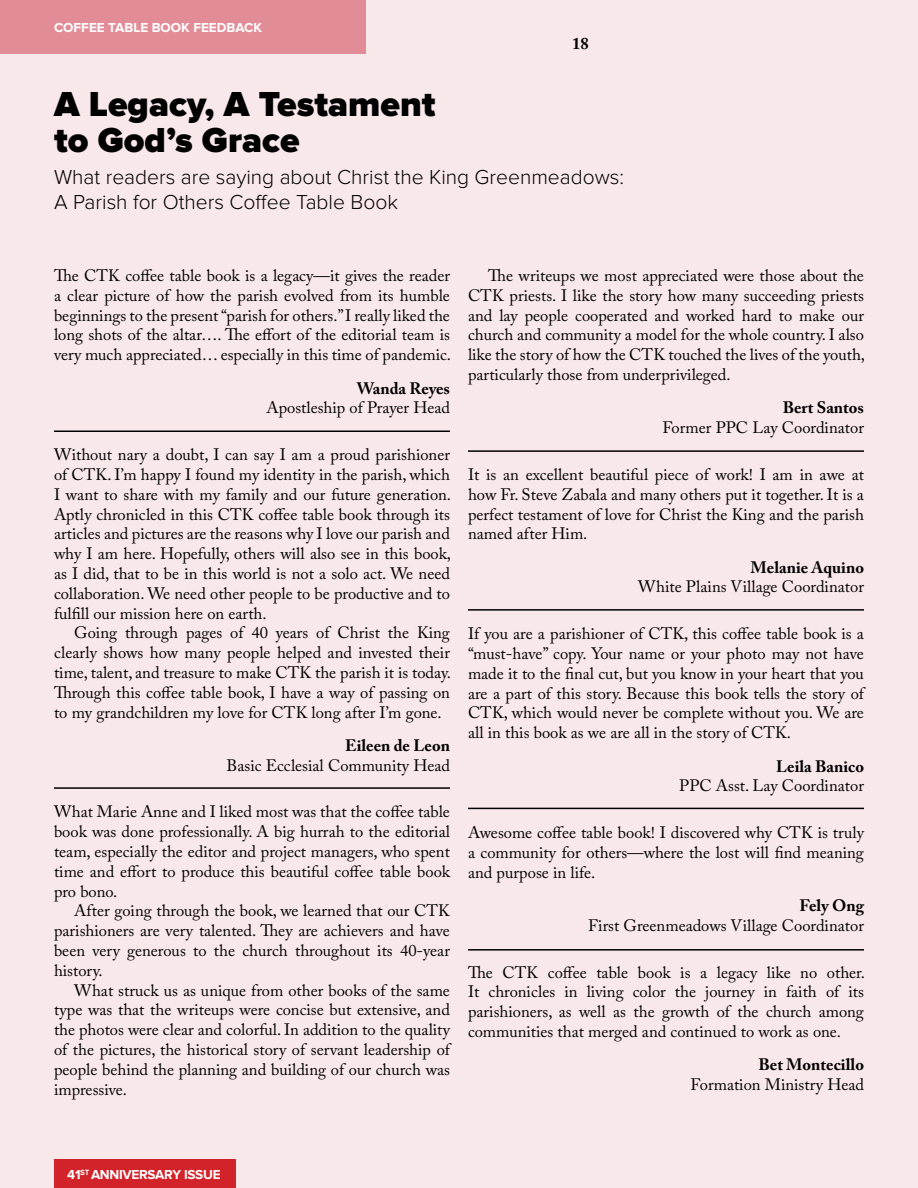
<style>
.page{position:relative;width:918px;height:1188px;background:#f9e8ea}
.page>*{position:absolute;margin:0;border:0;box-sizing:border-box;transform-origin:0 0}
.t1{font:900 36px/36px "Proxima Nova";color:#000}
.t2{font:300 21px/25.2px "Proxima Nova";color:#000}
.t3{font:16.5px/19.8px "Adobe Caslon Pro";color:#000;text-align:justify}
.t4{font:700 16.5px "Adobe Caslon Pro";color:#000}
.t5{font:700 13.5px "Proxima Nova";color:#fff}
.t6{font:700 13.5px "Proxima Nova";letter-spacing:-.02em;color:#fff}
</style>
<div class="page">
<div style="left:54px;top:1160px;width:181px;height:28px;background:#d2232a"></div>
<div style="left:0;top:0;width:365px;height:54px;background:#e28c98"></div>
<hr style="left:54px;top:430px;width:396px;height:2px;background:#000">
<hr style="left:54px;top:787px;width:396px;height:2px;background:#000">
<hr style="left:468px;top:450px;width:396px;height:2px;background:#000">
<hr style="left:468px;top:609px;width:396px;height:2px;background:#000">
<hr style="left:468px;top:808px;width:396px;height:1px;background:#000">
<hr style="left:468px;top:949px;width:396px;height:2px;background:#000">
<p class="t5" style="left:54px;top:22px;width:210px">COFFEE TABLE BOOK FEEDBACK</p>
<p class="t4" style="left:572px;top:34px;width:18px">18</p>
<h1 class="t1" style="left:54px;top:88px;width:383px">A Legacy, A Testament to God’s Grace</h1>
<p class="t2" style="left:54px;top:165px;width:572px">What readers are saying about Christ the King Greenmeadows:<br>A Parish for Others Coffee Table Book</p>
<p class="t3" style="left:54px;top:265px;width:399px">The CTK coffee table book is a legacy—it gives the reader a clear picture of how the parish evolved from its humble beginnings to the present “parish for others.” I really liked the long shots of the altar…. The effort of the editorial team is very much appreciated… especially in this time of pandemic.</p>
<p class="t4" style="left:357px;top:378px;width:95px">Wanda Reyes</p>
<p class="t3" style="left:267px;top:398px;width:185px">Apostleship of Prayer Head</p>
<p class="t3" style="left:54px;top:445px;width:399px">Without nary a doubt, I can say I am a proud parishioner of CTK. I’m happy I found my identity in the parish, which I want to share with my family and our future generation.<br>Aptly chronicled in this CTK coffee table book through its articles and pictures are the reasons why I love our parish and why I am here. Hopefully, others will also see in this book, as I did, that to be in this world is not a solo act. We need collaboration. We need other people to be productive and to fulfill our mission here on earth.</p>
<p class="t3" style="left:54px;top:623px;width:399px;text-indent:20px">Going through pages of 40 years of Christ the King clearly shows how many people helped and invested their time, talent, and treasure to make CTK the parish it is today.<br>Through this coffee table book, I have a way of passing on to my grandchildren my love for CTK long after I’m gone.</p>
<p class="t4" style="left:345px;top:735px;width:106px">Eileen de Leon</p>
<p class="t3" style="left:227px;top:755px;width:225px">Basic Ecclesial Community Head</p>
<p class="t3" style="left:54px;top:802px;width:398px">What Marie Anne and I liked most was that the coffee table book was done professionally. A big hurrah to the editorial team, especially the editor and project managers, who spent time and effort to produce this beautiful coffee table book pro bono.</p>
<p class="t3" style="left:54px;top:901px;width:398px;text-indent:20px">After going through the book, we learned that our CTK parishioners are very talented. They are achievers and have been very generous to the church throughout its 40-year history.</p>
<p class="t3" style="left:54px;top:980px;width:398px;text-indent:20px">What struck us as unique from other books of the same type was that the writeups were concise but extensive, and the photos were clear and colorful. In addition to the quality of the pictures, the historical story of servant leadership of people behind the planning and building of our church was impressive.</p>
<p class="t3" style="left:468px;top:265px;width:399px;text-indent:20px">The writeups we most appreciated were those about the CTK priests. I like the story how many succeeding priests and lay people cooperated and worked hard to make our church and community a model for the whole country. I also like the story of how the CTK touched the lives of the youth, particularly those from underprivileged.</p>
<p class="t4" style="left:783px;top:398px;width:83px">Bert Santos</p>
<p class="t3" style="left:662px;top:418px;width:203px">Former PPC Lay Coordinator</p>
<p class="t3" style="left:468px;top:464px;width:398px">It is an excellent beautiful piece of work! I am in awe at how Fr. Steve Zabala and many others put it together. It is a perfect testament of love for Christ the King and the parish named after Him.</p>
<p class="t4" style="left:751px;top:557px;width:115px">Melanie Aquino</p>
<p class="t3" style="left:638px;top:577px;width:227px">White Plains Village Coordinator</p>
<p class="t3" style="left:468px;top:624px;width:398px">If you are a parishioner of CTK, this coffee table book is a “must-have” copy. Your name or your photo may not have made it to the final cut, but you know in your heart that you are a part of this story. Because this book tells the story of CTK, which would never be complete without you. We are all in this book as we are all in the story of CTK.</p>
<p class="t4" style="left:776px;top:756px;width:89px">Leila Banico</p>
<p class="t3" style="left:679px;top:776px;width:186px">PPC Asst. Lay Coordinator</p>
<p class="t3" style="left:468px;top:823px;width:398px">Awesome coffee table book! I discovered why CTK is truly a community for others—where the lost will find meaning and purpose in life.</p>
<p class="t4" style="left:799px;top:896px;width:66px">Fely Ong</p>
<p class="t3" style="left:588px;top:915px;width:277px">First Greenmeadows Village Coordinator</p>
<p class="t3" style="left:468px;top:962px;width:399px">The CTK coffee table book is a legacy like no other.<br>It chronicles in living color the journey in faith of its parishioners, as well as the growth of the church among communities that merged and continued to work as one.</p>
<p class="t4" style="left:759px;top:1055px;width:107px">Bet Montecillo</p>
<p class="t3" style="left:691px;top:1074px;width:175px">Formation Ministry Head</p>
<p class="t6" style="left:67px;top:1169px;width:74px">41<sup>ST</sup> ANNIVERSARY</p>
<p class="t5" style="left:184px;top:1169px;width:38px">ISSUE</p>
</div>
